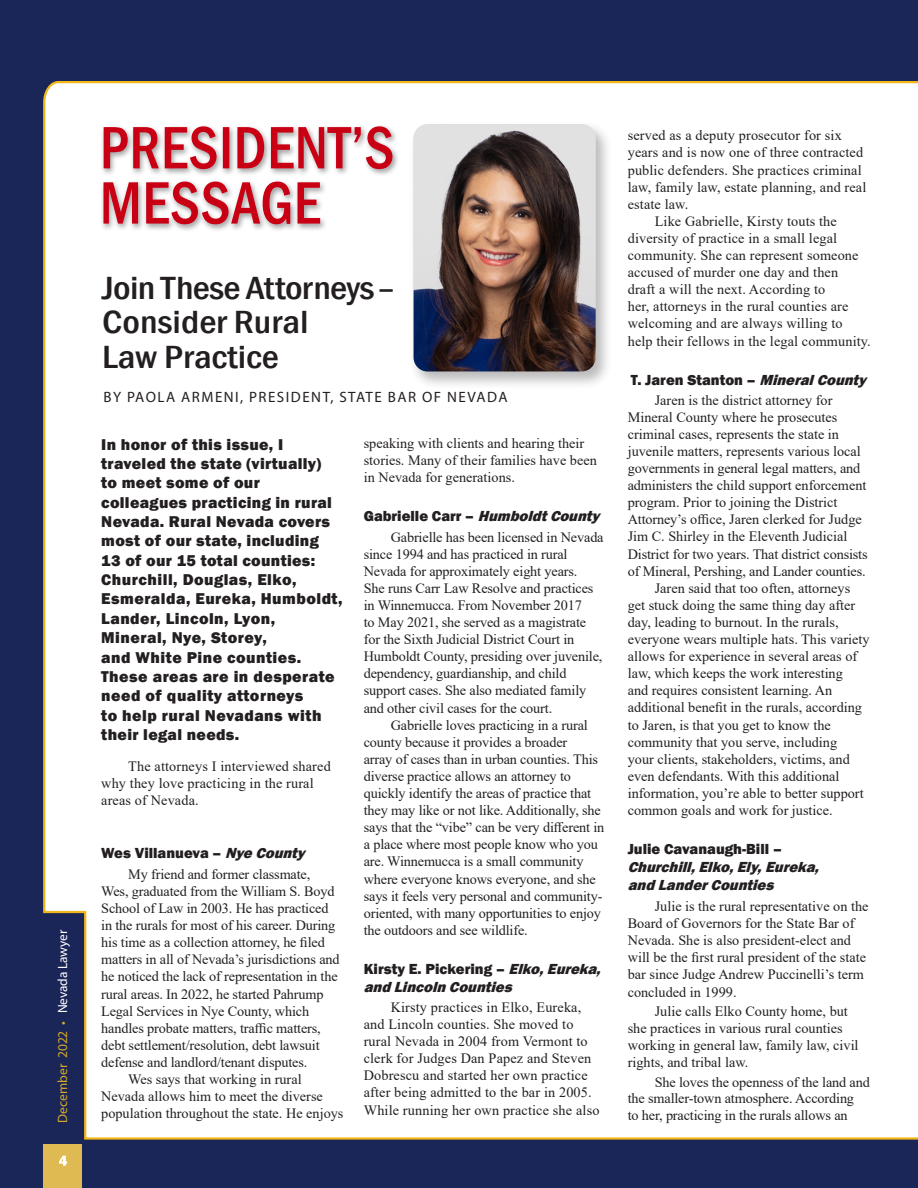
<style>
.page{position:relative;width:918px;height:1188px;background:#1a2558}
.page>*{position:absolute;margin:0;border:0;box-sizing:border-box;transform-origin:0 0}
.t1{font:500 condensed 33px/34.5px "Franklin Gothic";color:#231f20;scale:1.16 1}
.t2{font:800 16.2px/19.4px "Franklin Gothic";letter-spacing:.025em;color:#231f20}
.CH_Sgl_Body{font:italic 800 15px/18px "Franklin Gothic";color:#231f20}
.CH_Sgl_Body-2{font:800 15px "Franklin Gothic";color:#231f20}
.t3{font:15px "Myriad Pro";letter-spacing:.1em;color:#231f20}
.CH_Sgl_Body-3{font:14.25px/17.1px "Times New Roman";color:#231f20}
.t4{font:13.5px "Myriad Pro";color:#d9ab26}
.s1{font-size:13.35px}
.s2{font-size:13.35px;color:#fff}
.s3{font-style:italic}
.s4{font-style:normal}
</style>
<div class="page">
<div style="left:43px;top:81px;width:875px;height:1059px;background:#fff"></div>
<div style="left:44px;top:1144px;width:38px;height:44px;background:#dfb951"></div>
<svg style="left:59px;top:1156px;width:8px;height:10px"></svg>
<div style="left:99px;top:124px;width:301px;height:109px;background:#231f20;opacity:.45"></div>
<svg style="left:104px;top:182px;width:216px;height:42px;background:#d77b84"></svg>
<svg style="left:104px;top:126px;width:288px;height:43px;background:#d9858d"></svg>
<div style="left:409px;top:121px;width:204px;height:268px;background:#231f20;opacity:.31"></div>
<img style="left:414px;top:124px;width:182px;height:248px">
<p class="t4" style="left:54px;top:1123px;width:194px;rotate:-90deg">December 2022 <span class="s1">•</span> <span class="s2">Nevada Lawyer</span></p>
<p class="t1" style="left:102px;top:270px;width:255px">Join These Attorneys –<br>Consider Rural<br>Law Practice</p>
<p class="t3" style="left:104px;top:388px;width:406px">BY PAOLA ARMENI, PRESIDENT, STATE BAR OF NEVADA</p>
<p class="t2" style="left:101px;top:435px;width:243px">In honor of this issue, I traveled the state (virtually)<br>to meet some of our colleagues practicing in rural<br>Nevada. Rural Nevada covers most of our state, including<br>13 of our 15 total counties:<br>Churchill, Douglas, Elko,<br>Esmeralda, Eureka, Humboldt,<br>Lander, Lincoln, Lyon,<br>Mineral, Nye, Storey,</p>
<p class="t2" style="left:101px;top:647px;width:235px">and White Pine counties.<br>These areas are in desperate need of quality attorneys<br>to help rural Nevadans with their legal needs.</p>
<p class="CH_Sgl_Body-3" style="left:101px;top:757px;width:231px;text-indent:27px">The attorneys I interviewed shared why they love practicing in the rural areas of Nevada.</p>
<p class="CH_Sgl_Body-2" style="left:101px;top:843px;width:210px">Wes Villanueva – <span class="s3">NyeCounty</span></p>
<p class="CH_Sgl_Body-3" style="left:101px;top:865px;width:240px;text-indent:27px">My friend and former classmate, Wes, graduated from the William S. Boyd School of Law in 2003. He has practiced in the rurals for most of his career. During his time as a collection attorney, he filed matters in all of Nevada’s jurisdictions and he noticed the lack of representation in the rural areas. In 2022, he started Pahrump Legal Services in Nye County, which handles probate matters, traffic matters, debt settlement/resolution, debt lawsuit defense and landlord/tenant disputes.</p>
<p class="CH_Sgl_Body-3" style="left:101px;top:1070px;width:244px;text-indent:27px">Wes says that working in rural<br>Nevada allows him to meet the diverse population throughout the state. He enjoys</p>
<p class="CH_Sgl_Body-3" style="left:364px;top:434px;width:235px">speaking with clients and hearing their stories. Many of their families have been in Nevada for generations.</p>
<p class="CH_Sgl_Body-2" style="left:364px;top:507px;width:242px">G a b r i e l l e C a r r – <span class="s3">HumboldtCounty</span></p>
<p class="CH_Sgl_Body-3" style="left:364px;top:528px;width:241px;text-indent:27px">Gabrielle has been licensed in Nevada since 1994 and has practiced in rural Nevada for approximately eight years.<br>She runs Carr Law Resolve and practices in Winnemucca. From November 2017<br>to May 2021, she served as a magistrate for the Sixth Judicial District Court in Humboldt County, presiding over juvenile, dependency, guardianship, and child support cases. She also mediated family and other civil cases for the court.</p>
<p class="CH_Sgl_Body-3" style="left:364px;top:716px;width:242px;text-indent:27px">Gabrielle loves practicing in a rural county because it provides a broader<br>array of cases than in urban counties. This diverse practice allows an attorney to quickly identify the areas of practice that they may like or not like. Additionally, she says that the “vibe” can be very different in a place where most people know who you are. Winnemucca is a small community where everyone knows everyone, and she says it feels very personal and community&shy;oriented, with many opportunities to enjoy the outdoors and see wildlife.</p>
<p class="CH_Sgl_Body" style="left:364px;top:960px;width:243px"><span class="s4">Kirsty E. Pickering –</span> Elko,Eureka, andLincolnCounties</p>
<p class="CH_Sgl_Body-3" style="left:364px;top:998px;width:237px;text-indent:27px">Kirsty practices in Elko, Eureka, and Lincoln counties. She moved to rural Nevada in 2004 from Vermont to clerk for Judges Dan Papez and Steven Dobrescu and started her own practice after being admitted to the bar in 2005.<br>While running her own practice she also</p>
<p class="CH_Sgl_Body-3" style="left:628px;top:127px;width:240px">served as a deputy prosecutor for six years and is now one of three contracted public defenders. She practices criminal law, family law, estate planning, and real estate law.</p>
<p class="CH_Sgl_Body-3" style="left:628px;top:212px;width:245px;text-indent:27px">Like Gabrielle, Kirsty touts the diversity of practice in a small legal community. She can represent someone accused of murder one day and then<br>draft a will the next. According to<br>her, attorneys in the rural counties are welcoming and are always willing to help their fellows in the legal community.</p>
<p class="CH_Sgl_Body-2" style="left:631px;top:370px;width:242px">T. J a r e n St a n t o n – <span class="s3">MineralCounty</span></p>
<p class="CH_Sgl_Body-3" style="left:628px;top:391px;width:241px;text-indent:27px">Jaren is the district attorney for Mineral County where he prosecutes criminal cases, represents the state in juvenile matters, represents various local governments in general legal matters, and administers the child support enforcement program. Prior to joining the District Attorney’s office, Jaren clerked for Judge Jim C. Shirley in the Eleventh Judicial District for two years. That district consists of Mineral, Pershing, and Lander counties.</p>
<p class="CH_Sgl_Body-3" style="left:628px;top:579px;width:243px;text-indent:27px">Jaren said that too often, attorneys get stuck doing the same thing day after day, leading to burnout. In the rurals, everyone wears multiple hats. This variety allows for experience in several areas of law, which keeps the work interesting<br>and requires consistent learning. An additional benefit in the rurals, according to Jaren, is that you get to know the community that you serve, including<br>your clients, stakeholders, victims, and even defendants. With this additional information, you’re able to better support common goals and work for justice.</p>
<p class="CH_Sgl_Body" style="left:628px;top:840px;width:198px"><span class="s4">Julie Cavanaugh-Bill –<br></span>Churchill,Elko,Ely,Eureka, andLanderCounties</p>
<p class="CH_Sgl_Body-3" style="left:628px;top:897px;width:242px;text-indent:27px">Julie is the rural representative on the Board of Governors for the State Bar of Nevada. She is also president-elect and will be the first rural president of the state bar since Judge Andrew Puccinelli’s term concluded in 1999.</p>
<p class="CH_Sgl_Body-3" style="left:628px;top:1002px;width:232px;text-indent:27px">Julie calls Elko County home, but she practices in various rural counties working in general law, family law, civil rights, and tribal law.</p>
<p class="CH_Sgl_Body-3" style="left:628px;top:1073px;width:244px;line-height:16.5px;text-indent:27px">She loves the openness of the land and the smaller-town atmosphere. According<br>to her, practicing in the rurals allows an</p>
</div>
